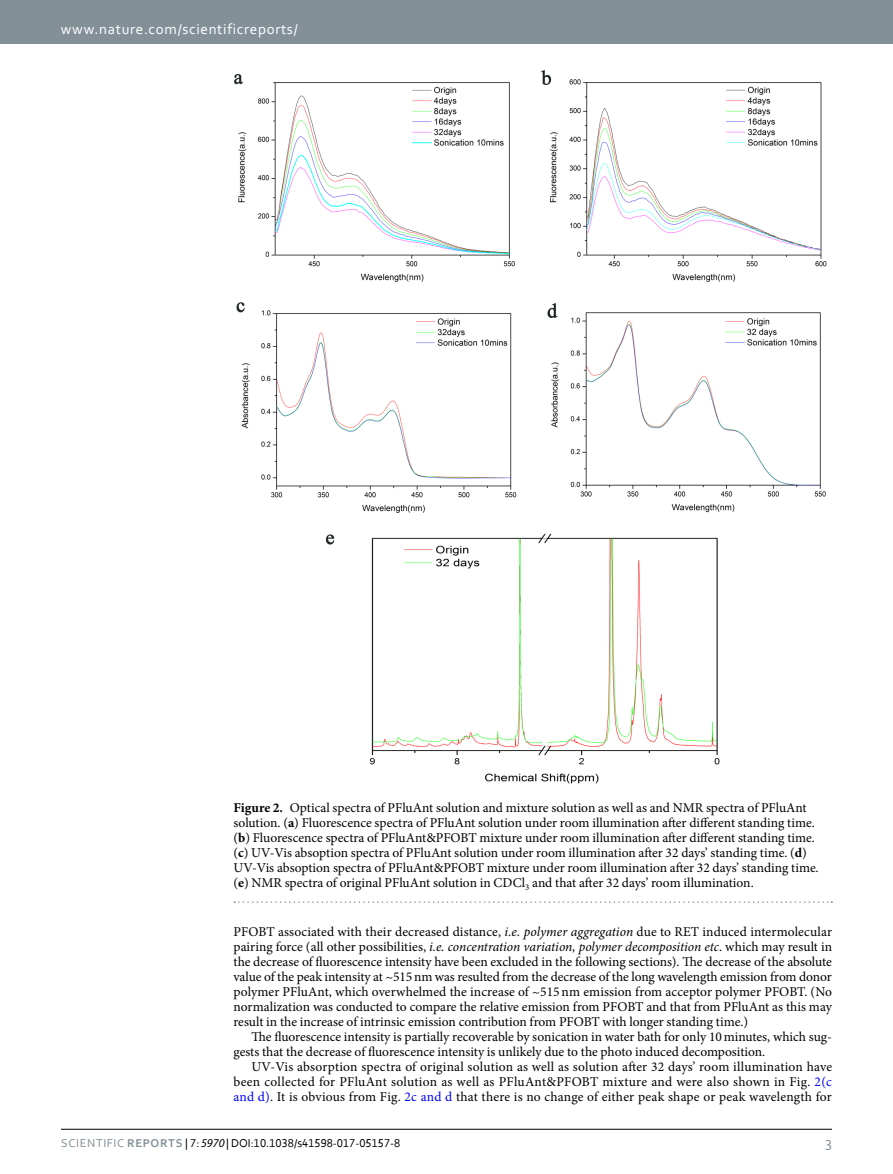
<style>
.page{position:relative;width:893px;height:1174px;background:#fff}
.page>*{position:absolute;margin:0;border:0;box-sizing:border-box;transform-origin:0 0}
.t1{font:15px "Corbel 2";letter-spacing:.045em;color:#fff}
.t2{font:15px "Corbel 2";color:#839097}
.t3{font:13.5px/15px "Minion Pro";color:#000;text-align:justify}
.t4{font:12px "Corbel";color:#000}
.s1{font-weight:700}
.s2{font-style:italic}
.s3{color:#00f}
.s4{font-family:"Corbel 2";color:#839097}
.s5{font-family:"Corbel Bold 2";color:#839097}
.s6{font-family:"Myriad Pro";font-style:italic}
</style>
<div class="page">
<div style="left:0;top:0;width:893px;height:43px;background:#839097"></div>
<hr style="left:61px;top:1129px;width:771px;height:1px;background:#000">
<img style="left:234px;top:70px;width:593px;height:714px">
<svg style="left:234px;top:901px;width:598px;height:2px"></svg>
<p class="t1" style="left:61px;top:19px;width:238px">www.nature.com/scientificreports/</p>
<p class="t3" style="left:233px;top:800px;width:587px;text-align:left"><span class="s1">Figure 2.</span> Optical spectra of PFluAnt solution and mixture solution as well as and NMR spectra of PFluAnt solution. (<span class="s1">a</span>) Fluorescence spectra of PFluAnt solution under room illumination after different standing time. (<span class="s1">b</span>) Fluorescence spectra of PFluAnt&amp;PFOBT mixture under room illumination after different standing time. (<span class="s1">c</span>) UV-Vis absoption spectra of PFluAnt solution under room illumination after 32 days’ standing time. (<span class="s1">d</span>)<br>UV-Vis absoption spectra of PFluAnt&amp;PFOBT mixture under room illumination after 32 days’ standing time. (<span class="s1">e</span>) NMR spectra of original PFluAnt solution in CDCl<sub>3</sub> and that after 32 days’ room illumination.</p>
<p class="t3" style="left:233px;top:924px;width:600px">PFOBT associated with their decreased distance, <span class="s2">i.e. polymer aggregation</span> due to RET induced intermolecular pairing force (all other possibilities, <span class="s2">i.e. concentration variation, polymer decomposition etc</span>. which may result in the decrease of fluorescence intensity have been excluded in the following sections). The decrease of the absolute value of the peak intensity at ~515nm was resulted from the decrease of the long wavelength emission from donor polymer PFluAnt, which overwhelmed the increase of ~515nm emission from acceptor polymer PFOBT. (No normalization was conducted to compare the relative emission from PFOBT and that from PFluAnt as this may result in the increase of intrinsic emission contribution from PFOBT with longer standing time.)</p>
<p class="t3" style="left:233px;top:1028px;width:600px;text-indent:18px">The fluorescence intensity is partially recoverable by sonication in water bath for only 10minutes, which sug&shy;gests that the decrease of fluorescence intensity is unlikely due to the photo induced decomposition.</p>
<p class="t3" style="left:233px;top:1058px;width:600px;text-indent:18px">UV-Vis absorption spectra of original solution as well as solution after 32 days’ room illumination have been collected for PFluAnt solution as well as PFluAnt&amp;PFOBT mixture and were also shown in Fig. <span class="s3">2(c and d)</span>. It is obvious from Fig. <span class="s3">2c and d</span> that there is no change of either peak shape or peak wavelength for</p>
<p class="t4" style="left:61px;top:1135px;width:341px"><span class="s4">Scientific</span> <span class="s5">REPOrTs</span> | 7: <span class="s6">5970</span> | DOI:10.1038/s41598-017-05157-8</p>
<p class="t2" style="left:825px;top:1132px;width:8px">3</p>
</div>
